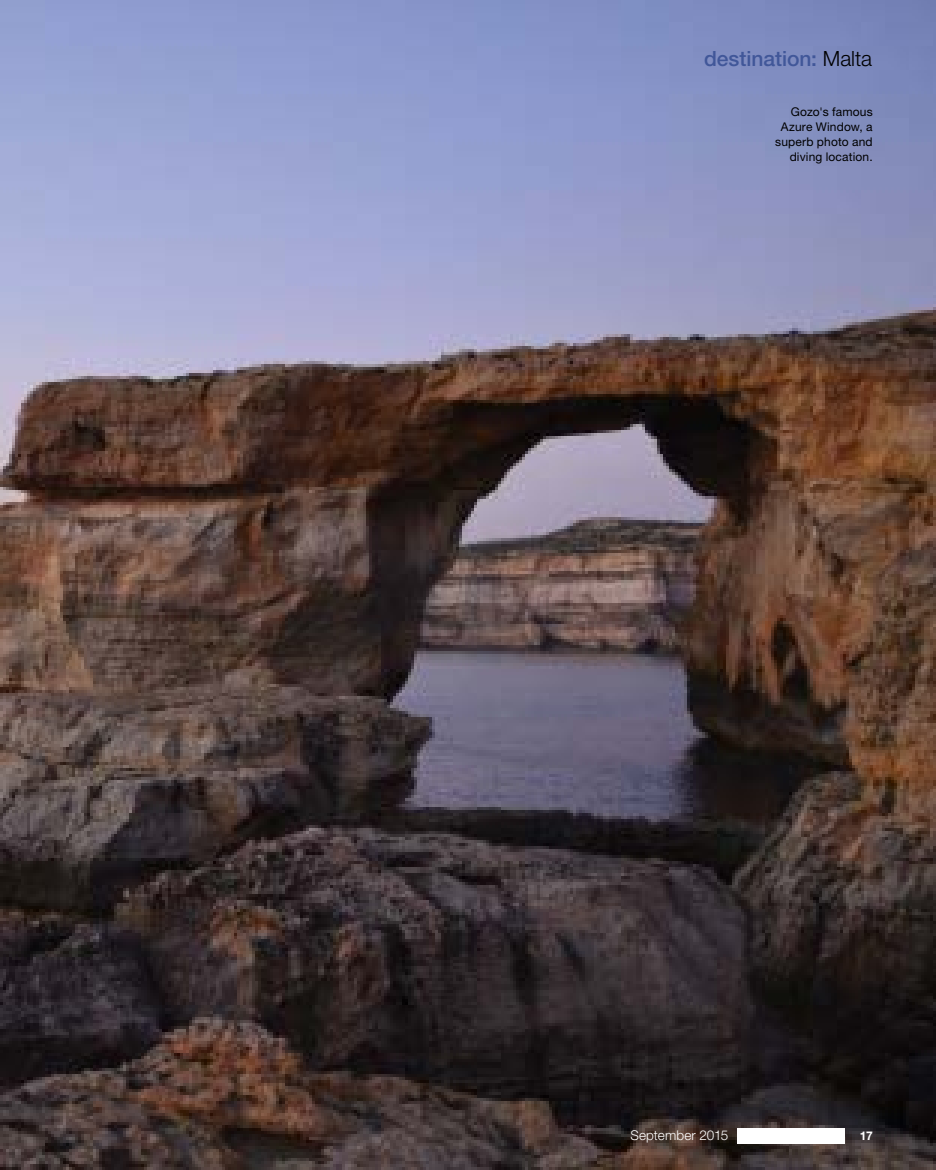
<style>
.page{position:relative;width:936px;height:1170px;background:#fff}
.page>*{position:absolute;margin:0;border:0;box-sizing:border-box;transform-origin:0 0}
.t1{font:500 21px "Helvetica Neue LT Std";color:#415799}
.t2{font:300 13.5px "Helvetica Neue LT Std";letter-spacing:.01em;color:#fff}
.t3{font:12px/15px "Helvetica Neue LT Std";letter-spacing:.01em;color:#000;text-align:right}
.t4{font:700 12px "Helvetica Neue LT Std";color:#fff}
.s1{font-weight:300;color:#000}
</style>
<div class="page">
<img style="left:0;top:0;width:935px;height:1169px">
<img style="left:737px;top:1127px;width:107px;height:16px">
<h1 class="t1" style="left:704px;top:46px;width:170px">destination: <span class="s1">Malta</span></h1>
<p class="t3" style="left:775px;top:104px;width:99px">Gozo's famous<br>Azure Window, a superb photo and diving location.</p>
<p class="t2" style="left:630px;top:1126px;width:99px">September 2015</p>
<p class="t4" style="left:859px;top:1127px;width:14px">17</p>
</div>
